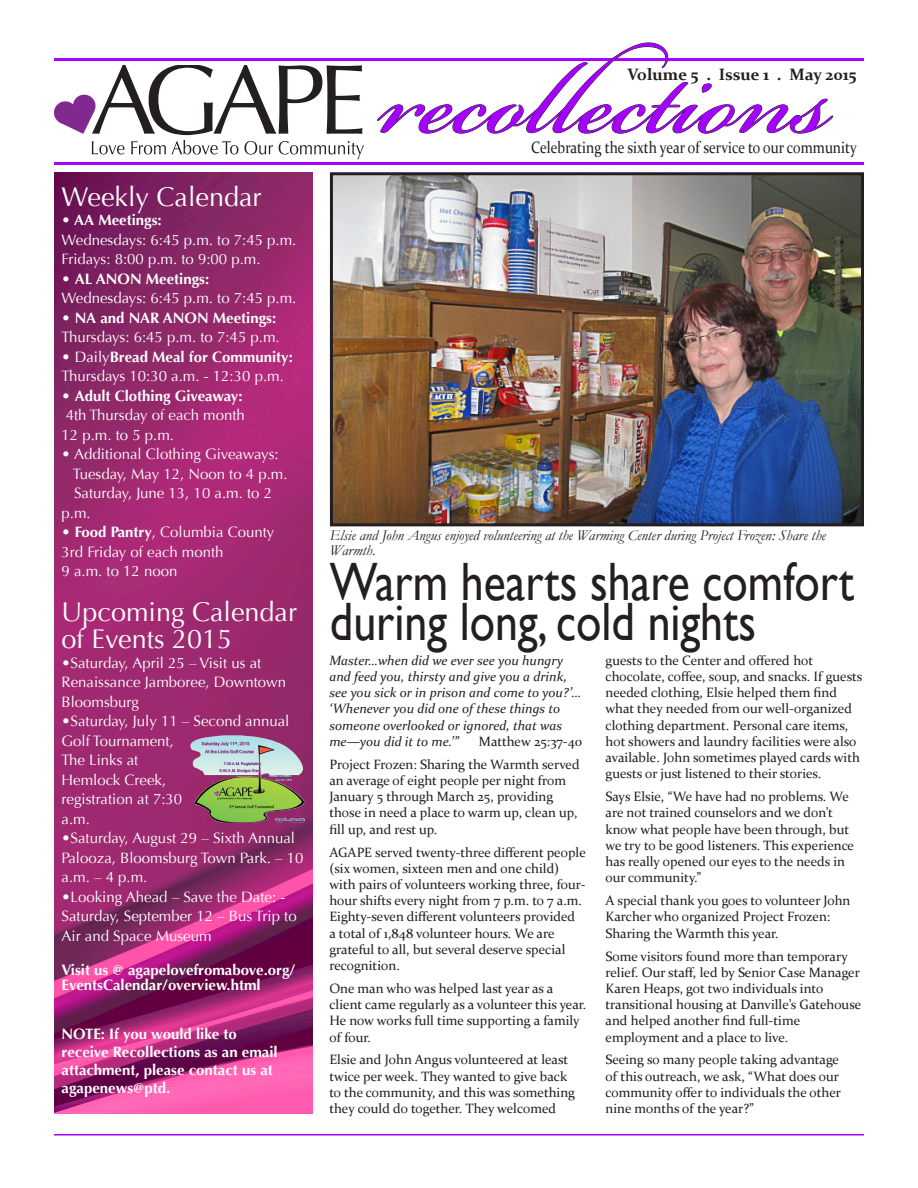
<style>
.page{position:relative;width:918px;height:1188px;background:#fff}
.page>*{position:absolute;margin:0;border:0;box-sizing:border-box;transform-origin:0 0}
.Body_Text{font:157.5px "Bickham Script Pro";color:#a500ff}
.Basic_Headline{font:54px "Gill Sans";color:#231f20;scale:.85 1}
.t1{font:27px "Optima";color:#fff}
.Basic_Headline-2{font:16.5px "Constantia";color:#231f20;scale:.85 1}
.Body_Text-2{font:700 16.5px "Constantia";color:#231f20}
.No_Spacing{font:15px/19.5px "Optima";color:#fff}
.Body_Text-3{font:700 15px/18px "Optima";color:#fff}
.Captions{font:italic 15px/15px "Garamond";color:#231f20}
.Body_Text-4{font:13.5px/16.2px "Constantia";color:#231f20}
.Body_Text-5{font:italic 13.5px/16.2px "Constantia";color:#231f20}
.s1{font-weight:400}
.s2{font-weight:700}
.s3{font-family:"Constantia"}
</style>
<div class="page">
<hr style="left:54px;top:58px;width:810px;height:3px;background:#a500ff">
<img style="left:54px;top:172px;width:259px;height:942px">
<svg style="left:54px;top:65px;width:310px;height:94px"></svg>
<hr style="left:54px;top:1134px;width:810px;height:2px;background:#a500ff">
<hr style="left:54px;top:162px;width:810px;height:3px;background:#a500ff">
<svg style="left:377px;top:43px;width:456px;height:91px"></svg>
<img style="left:334px;top:176px;width:526px;height:346px">
<div style="left:330px;top:172px;width:534px;height:354px;border:3px solid #231f20"></div>
<img style="left:190px;top:735px;width:115px;height:87px">
<p class="t1" style="left:62px;top:181px;width:202px">Weekly Calendar</p>
<p class="Body_Text-3" style="left:62px;top:212px;width:102px">• AA Meetings:</p>
<p class="No_Spacing" style="left:62px;top:230px;width:236px">Wednesdays: 6:45 p.m. to 7:45 p.m.</p>
<p class="No_Spacing" style="left:62px;top:250px;width:201px">Fridays: 8:00 p.m. to 9:00 p.m.</p>
<p class="Body_Text-3" style="left:62px;top:270px;width:149px"><span class="s1">•</span> AL ANON Meetings:</p>
<p class="No_Spacing" style="left:62px;top:289px;width:236px">Wednesdays: 6:45 p.m. to 7:45 p.m.</p>
<p class="Body_Text-3" style="left:62px;top:309px;width:216px"><span class="s1">•</span> NA and NAR ANON Meetings:</p>
<p class="No_Spacing" style="left:62px;top:328px;width:220px">Thursdays: 6:45 p.m. to 7:45 p.m.</p>
<p class="Body_Text-3" style="left:62px;top:348px;width:233px"><span class="s1">• Daily</span>Bread Meal for Community:</p>
<p class="No_Spacing" style="left:62px;top:367px;width:224px">Thursdays 10:30 a.m. - 12:30 p.m.</p>
<p class="Body_Text-3" style="left:62px;top:387px;width:183px"><span class="s1">•</span> Adult Clothing Giveaway:</p>
<p class="No_Spacing" style="left:66px;top:406px;width:181px">4th Thursday of each month</p>
<p class="No_Spacing" style="left:62px;top:425px;width:114px">12 p.m. to 5 p.m.</p>
<p class="No_Spacing" style="left:62px;top:445px;width:219px">• Additional Clothing Giveaways:</p>
<p class="No_Spacing" style="left:73px;top:464px;width:216px">Tuesday, May 12, Noon to 4 p.m.</p>
<p class="No_Spacing" style="left:62px;top:484px;width:212px;text-indent:13px">Saturday, June 13, 10 a.m. to 2 p.m.</p>
<p class="No_Spacing" style="left:62px;top:523px;width:214px">• <span class="s2">Food Pantry</span>, Columbia County</p>
<p class="No_Spacing" style="left:62px;top:542px;width:164px">3rd Friday of each month</p>
<p class="No_Spacing" style="left:62px;top:562px;width:117px">9 a.m. to 12 noon</p>
<p class="t1" style="left:62px;top:597px;width:237px">Upcoming Calendar</p>
<p class="t1" style="left:62px;top:624px;width:172px">of Events 2015</p>
<p class="No_Spacing" style="left:62px;top:653px;width:226px">•Saturday, April 25 – Visit us at<br>Renaissance Jamboree, Downtown<br>Bloomsburg</p>
<p class="No_Spacing" style="left:62px;top:712px;width:229px">•Saturday, July 11 – Second annual<br>Golf Tournament,<br>The Links at<br>Hemlock Creek,<br>registration at 7:30<br>a.m.</p>
<p class="No_Spacing" style="left:62px;top:829px;width:244px">•Saturday, August 29 – Sixth Annual<br>Palooza, Bloomsburg Town Park. – 10 a.m. – 4 p.m.</p>
<p class="No_Spacing" style="left:62px;top:887px;width:237px">•Looking Ahead – Save the Date: -<br>Saturday, September 12 – Bus Trip to<br>Air and Space Museum</p>
<p class="Body_Text-3" style="left:62px;top:962px;width:235px;line-height:15.8px">Visit us @ agapelovefromabove.org/<br>EventsCalendar/overview.html</p>
<p class="Body_Text-3" style="left:62px;top:1025px;width:218px">NOTE: If you would like to receive Recollections as an email attachment, please contact us at agapenews@ptd<span class="s3">.</span></p>
<p class="Body_Text" style="left:380px;top:-15px;width:452px">recollections</p>
<p class="Basic_Headline-2" style="left:531px;top:136px;width:385px">Celebrating the sixth year of service to our community</p>
<p class="Body_Text-2" style="left:628px;top:63px;width:230px">Volume 5 . Issue 1 . May 2015</p>
<p class="Captions" style="left:330px;top:528px;width:498px">Elsie and John Angus enjoyed volunteering at the Warming Center during Project Frozen: Share the<br>Warmth.</p>
<p class="Basic_Headline" style="left:330px;top:550px;width:618px">Warm hearts share comfort</p>
<p class="Basic_Headline" style="left:330px;top:590px;width:503px">during long, cold nights</p>
<p class="Body_Text-5" style="left:329px;top:652px;width:253px">Master…when did we ever see you hungry and feed you, thirsty and give you a drink, see you sick or in prison and come to you?’… ‘Whenever you did one of these things to someone overlooked or ignored, that was me—you did it to me.’”</p>
<p class="Body_Text-4" style="left:479px;top:733px;width:105px">Matthew 25:37-40</p>
<p class="Body_Text-4" style="left:329px;top:756px;width:252px">Project Frozen: Sharing the Warmth served an average of eight people per night from January 5 through March 25, providing those in need a place to warm up, clean up, fill up, and rest up.</p>
<p class="Body_Text-4" style="left:329px;top:843px;width:258px">AGAPE served twenty-three different people (six women, sixteen men and one child) with pairs of volunteers working three, four&shy;hour shifts every night from 7 p.m. to 7 a.m.<br>Eighty-seven different volunteers provided<br>a total of 1,848 volunteer hours. We are grateful to all, but several deserve special recognition.</p>
<p class="Body_Text-4" style="left:329px;top:980px;width:258px">One man who was helped last year as a client came regularly as a volunteer this year.<br>He now works full time supporting a family of four.</p>
<p class="Body_Text-4" style="left:329px;top:1051px;width:247px">Elsie and John Angus volunteered at least twice per week. They wanted to give back to the community, and this was something they could do together. They welcomed</p>
<p class="Body_Text-4" style="left:606px;top:652px;width:258px">guests to the Center and offered hot chocolate, coffee, soup, and snacks. If guests needed clothing, Elsie helped them find what they needed from our well-organized clothing department. Personal care items, hot showers and laundry facilities were also available. John sometimes played cards with guests or just listened to their stories.</p>
<p class="Body_Text-4" style="left:606px;top:788px;width:250px">Says Elsie, “We have had no problems. We are not trained counselors and we don’t know what people have been through, but we try to be good listeners. This experience has really opened our eyes to the needs in our community.”</p>
<p class="Body_Text-4" style="left:606px;top:892px;width:246px">A special thank you goes to volunteer John<br>Karcher who organized Project Frozen:<br>Sharing the Warmth this year.</p>
<p class="Body_Text-4" style="left:606px;top:947px;width:257px">Some visitors found more than temporary relief. Our staff, led by Senior Case Manager Karen Heaps, got two individuals into transitional housing at Danville’s Gatehouse and helped another find full-time employment and a place to live.</p>
<p class="Body_Text-4" style="left:606px;top:1051px;width:237px">Seeing so many people taking advantage of this outreach, we ask, “What does our community offer to individuals the other nine months of the year?”</p>
</div>
